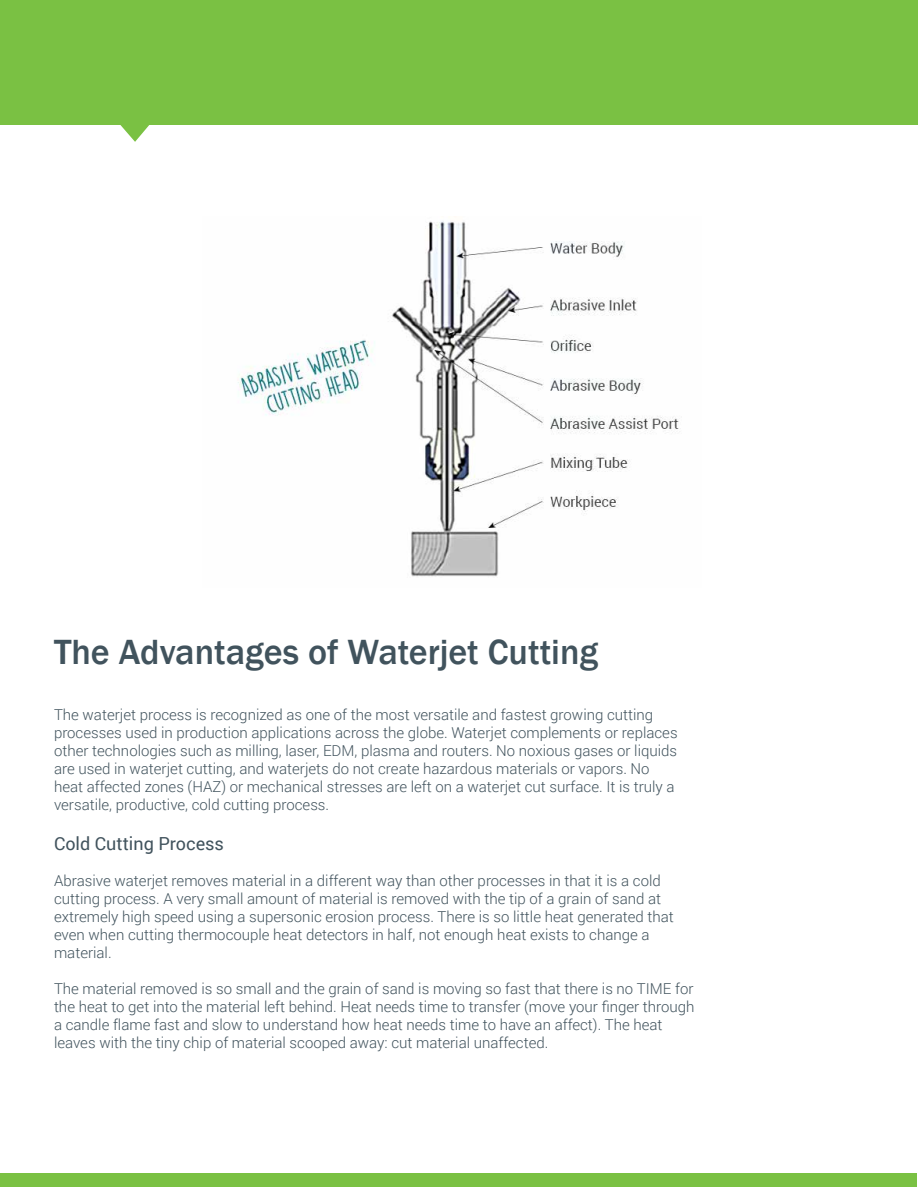
<style>
.page{position:relative;width:918px;height:1188px;background:#fff}
.page>*{position:absolute;margin:0;border:0;box-sizing:border-box;transform-origin:0 0}
.t1{font:500 36px "Franklin Gothic";color:#41535d}
.t2{font:18px "Roboto";color:#41535d}
.t3{font:300 15px/18px "Roboto";color:#41535d}
</style>
<div class="page">
<img style="left:238px;top:221px;width:441px;height:356px">
<div style="left:0;top:0;width:918px;height:124px;background:#7ac143"></div>
<svg style="left:118px;top:124px;width:34px;height:18px"></svg>
<div style="left:1px;top:1174px;width:916px;height:13px;background:#7ac143"></div>
<h1 class="t1" style="left:54px;top:630px;width:546px">The Advantages of Waterjet Cutting</h1>
<p class="t3" style="left:54px;top:705px;width:625px">The waterjet process is recognized as one of the most versatile and fastest growing cutting processes used in production applications across the globe. Waterjet complements or replaces other technologies such as milling, laser, EDM, plasma and routers. No noxious gases or liquids are used in waterjet cutting, and waterjets do not create hazardous materials or vapors. No heat affected zones (HAZ) or mechanical stresses are left on a waterjet cut surface. It is truly a versatile, productive, cold cutting process.</p>
<p class="t2" style="left:54px;top:831px;width:172px">Cold Cutting Process</p>
<p class="t3" style="left:54px;top:871px;width:621px">Abrasive waterjet removes material in a different way than other processes in that it is a cold cutting process. A very small amount of material is removed with the tip of a grain of sand at extremely high speed using a supersonic erosion process. There is so little heat generated that even when cutting thermocouple heat detectors in half, not enough heat exists to change a material.</p>
<p class="t3" style="left:54px;top:979px;width:642px">The material removed is so small and the grain of sand is moving so fast that there is no TIME for the heat to get into the material left behind. Heat needs time to transfer (move your finger through a candle flame fast and slow to understand how heat needs time to have an affect). The heat leaves with the tiny chip of material scooped away: cut material unaffected.</p>
</div>
